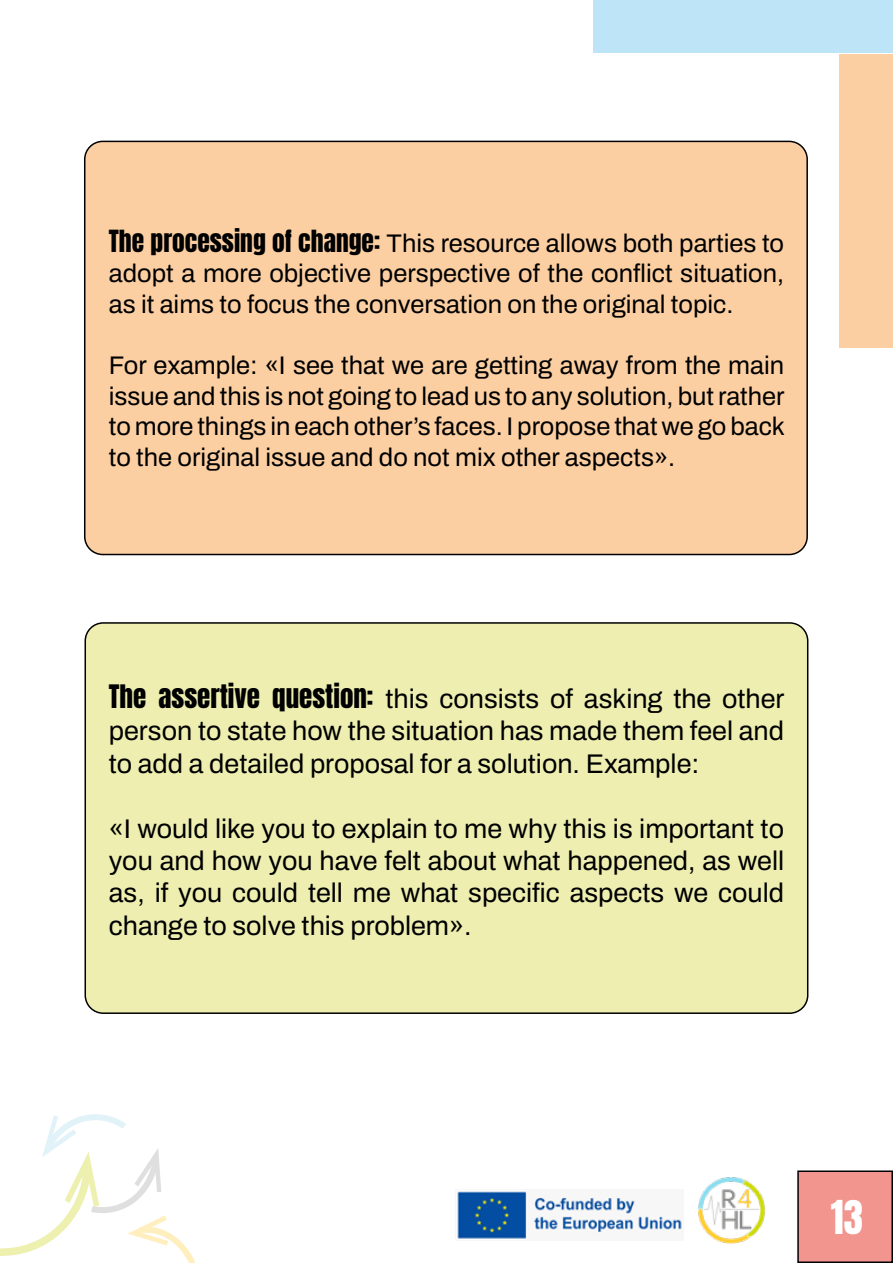
<style>
.page{position:relative;width:893px;height:1263px;background:#fff}
.page>*{position:absolute;margin:0;border:0;box-sizing:border-box;transform-origin:0 0}
.t1{font:39px "Anton";color:#fff}
.t2{font:600 27px/32.4px "Archivo";color:#000;text-align:justify}
.t3{font:600 25.5px/30.6px "Archivo";color:#000;text-align:justify}
.s1{font-family:"Anton";font-weight:400}
</style>
<div class="page">
<div style="left:798px;top:1171px;width:94px;height:91px;background:#f2958e"></div>
<div style="left:797px;top:1170px;width:96px;height:93px;border:2px solid #000"></div>
<svg style="left:0;top:1114px;width:196px;height:149px"></svg>
<div style="left:593px;top:0;width:300px;height:53px;background:#bde4f7"></div>
<div style="left:839px;top:54px;width:54px;height:294px;background:#fccfa2"></div>
<img style="left:698px;top:1177px;width:67px;height:67px">
<img style="left:457px;top:1191px;width:225px;height:48px">
<div style="left:85px;top:141px;width:722px;height:413px;background:#fccfa2;border-radius:18px"></div>
<div style="left:84px;top:141px;width:724px;height:414px;border:2px solid #000;border-radius:18px"></div>
<div style="left:85px;top:623px;width:723px;height:390px;background:#edeeb0;border-radius:18px"></div>
<div style="left:85px;top:622px;width:723px;height:392px;border:2px solid #000;border-radius:18px"></div>
<p class="t3" style="left:109px;top:228px;width:677px"><span class="s1">The processing of change:</span> This resource allows both parties to adopt a more objective perspective of the conflict situation, as it aims to focus the conversation on the original topic.</p>
<p class="t3" style="left:109px;top:350px;width:678px">For example: «I see that we are getting away from the main issue and this is not going to lead us to any solution, but rather to more things in each other’s faces. I propose that we go back to the original issue and do not mix other aspects».</p>
<p class="t2" style="left:109px;top:682px;width:677px"><span class="s1">The assertive question:</span> this consists of asking the other person to state how the situation has made them feel and to add a detailed proposal for a solution. Example:</p>
<p class="t2" style="left:109px;top:812px;width:677px">«I would like you to explain to me why this is important to you and how you have felt about what happened, as well as, if you could tell me what specific aspects we could change to solve this problem».</p>
<h1 class="t1" style="left:831px;top:1197px;width:34px">13</h1>
</div>
